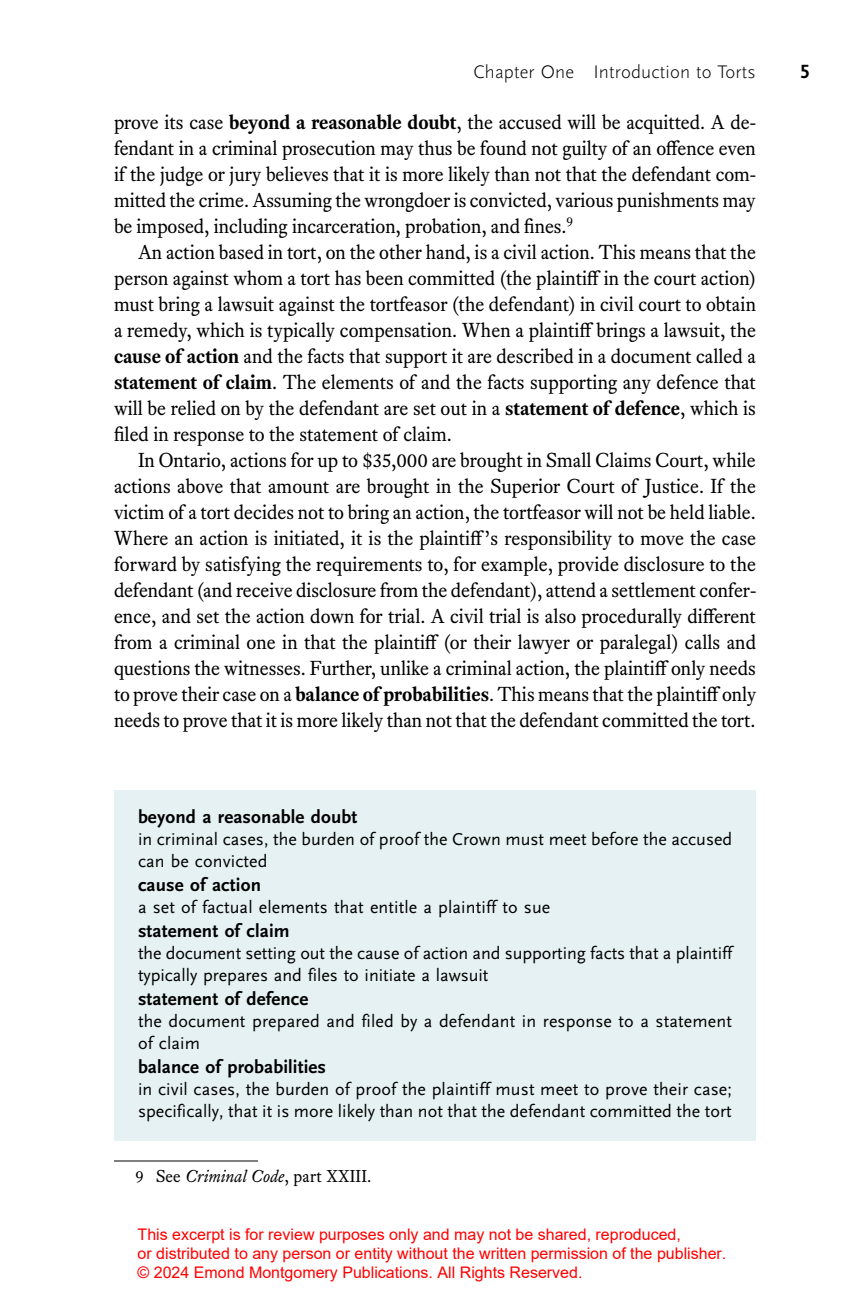
<style>
.page{position:relative;width:864px;height:1296px;background:#fff}
.page>*{position:absolute;margin:0;border:0;box-sizing:border-box;transform-origin:0 0}
.t1{font:20px/26px "Equity Text B";color:#000;text-align:justify}
.t2{font:700 20px "Scala Sans OT";color:#000}
.t3{font:700 19px "Scala Sans OT";letter-spacing:.01em;color:#000}
.t4{font:300 19px "Scala Sans OT";letter-spacing:.005em;color:#000}
.t5{font:18px/22px "Scala Sans OT";letter-spacing:.005em;color:#000}
.t6{font:17px "Equity Text B";letter-spacing:.01em;color:#000}
.t7{font:16px/19.2px "Arial";color:#f00}
.s1{font-weight:700}
.s2{font-style:italic}
</style>
<div class="page">
<hr style="left:114px;top:1161px;width:144px;height:1px;background:#000">
<div style="left:114px;top:790px;width:642px;height:351px;background:#e5f1f3"></div>
<p class="t4" style="left:474px;top:61px;width:284px">Chapter One Introduction to Torts</p>
<p class="t2" style="left:800px;top:60px;width:11px">5</p>
<p class="t1" style="left:114px;top:109px;width:644px">prove its case <span class="s1">beyond a reasonable doubt</span>, the accused will be acquitted. A de&shy;fendant in a criminal prosecution may thus be found not guilty of an offence even if the judge or jury believes that it is more likely than not that the defendant com&shy;mitted the crime. Assuming the wrongdoer is convicted, various punishments may be imposed, including incarceration, probation, and fines. <sup>9</sup></p>
<p class="t1" style="left:114px;top:239px;width:644px;text-indent:24px">An action based in tort, on the other hand, is a civil action. This means that the person against whom a tort has been committed (the plaintiff in the court action) must bring a lawsuit against the tortfeasor (the defendant) in civil court to obtain a remedy, which is typically compensation. When a plaintiff brings a lawsuit, the <span class="s1">cause of action</span> and the facts that support it are described in a document called a <span class="s1">statement of claim</span>. The elements of and the facts supporting any defence that will be relied on by the defendant are set out in a <span class="s1">statement of defence</span>, which is filed in response to the statement of claim.</p>
<p class="t1" style="left:114px;top:447px;width:644px;text-align:left;text-indent:24px">In Ontario, actions for up to $35,000 are brought in Small Claims Court, while actions above that amount are brought in the Superior Court of Justice. If the victim of a tort decides not to bring an action, the tortfeasor will not be held liable.<br>Where an action is initiated, it is the plaintiff’s responsibility to move the case forward by satisfying the requirements to, for example, provide disclosure to the defendant (and receive disclosure from the defendant), attend a settlement confer&shy;ence, and set the action down for trial. A civil trial is also procedurally different from a criminal one in that the plaintiff (or their lawyer or paralegal) calls and questions the witnesses. Further, unlike a criminal action, the plaintiff only needs to prove their case on a <span class="s1">balance of probabilities</span>. This means that the plaintiff only needs to prove that it is more likely than not that the defendant committed the tort.</p>
<p class="t3" style="left:138px;top:806px;width:221px">beyond a reasonable doubt</p>
<p class="t5" style="left:138px;top:829px;width:596px">in criminal cases, the burden of proof the Crown must meet before the accused can be convicted</p>
<p class="t3" style="left:138px;top:874px;width:125px">cause of action</p>
<p class="t5" style="left:138px;top:897px;width:414px">a set of factual elements that entitle a plaintiff to sue</p>
<p class="t3" style="left:138px;top:920px;width:153px">statement of claim</p>
<p class="t5" style="left:138px;top:943px;width:596px">the document setting out the cause of action and supporting facts that a plaintiff typically prepares and files to initiate a lawsuit</p>
<p class="t3" style="left:138px;top:988px;width:172px">statement of defence</p>
<p class="t5" style="left:138px;top:1011px;width:595px">the document prepared and filed by a defendant in response to a statement of claim</p>
<p class="t3" style="left:138px;top:1056px;width:190px">balance of probabilities</p>
<p class="t5" style="left:138px;top:1079px;width:595px">in civil cases, the burden of proof the plaintiff must meet to prove their case; specifically, that it is more likely than not that the defendant committed the tort</p>
<p class="t6" style="left:136px;top:1166px;width:235px">9 See <span class="s2">Criminal Code</span>, part XXIII.</p>
<p class="t7" style="left:138px;top:1225px;width:590px">This excerpt is for review purposes only and may not be shared, reproduced,<br>or distributed to any person or entity without the written permission of the publisher. © 2024 Emond Montgomery Publications. All Rights Reserved.</p>
</div>
